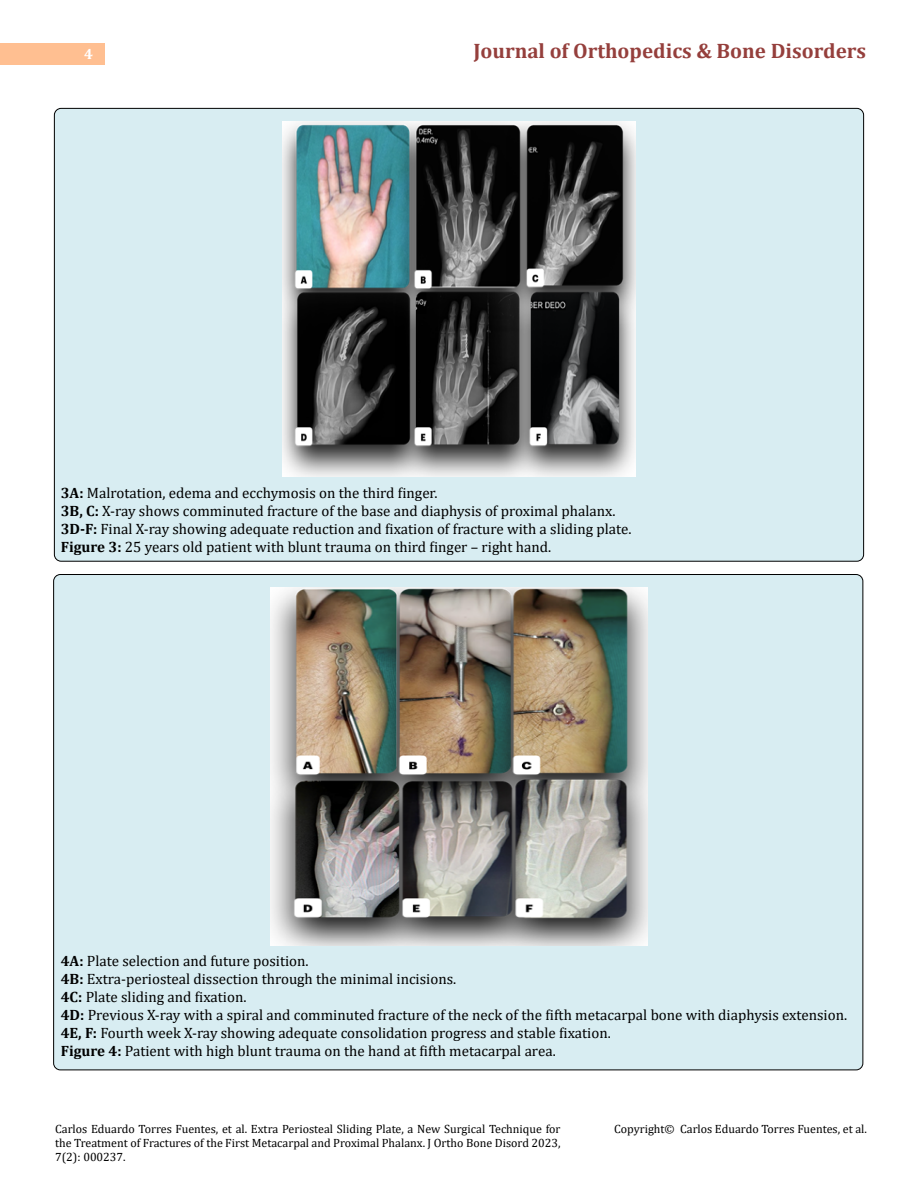
<style>
.page{position:relative;width:918px;height:1188px;background:#fff}
.page>*{position:absolute;margin:0;border:0;box-sizing:border-box;transform-origin:0 0}
.t1{font:700 21px "Cambria";color:#953f3c}
.t2{font:15px/18px "Cambria";color:#000}
.t3{font:700 15px "Cambria";color:#fff}
.t4{font:12px/14.4px "Cambria";color:#000;text-align:justify}
.s1{font-weight:700}
</style>
<div class="page">
<div style="left:0;top:43px;width:105px;height:21px;background:#ffbf91"></div>
<div style="left:54px;top:575px;width:809px;height:495px;background:#d8edf2;border-radius:7px"></div>
<div style="left:54px;top:108px;width:810px;height:453px;background:#d8edf2;border-radius:7px"></div>
<img style="left:282px;top:122px;width:354px;height:354px">
<img style="left:270px;top:588px;width:378px;height:357px">
<p class="t3" style="left:84px;top:44px;width:10px">4</p>
<h1 class="t1" style="left:473px;top:36px;width:394px">Journal of Orthopedics &amp; Bone Disorders</h1>
<p class="t2" style="left:61px;top:483px;width:572px"><span class="s1">3A:</span> Malrotation, edema and ecchymosis on the third finger.<br><span class="s1">3B, C:</span> X-ray shows comminuted fracture of the base and diaphysis of proximal phalanx.<br><span class="s1">3D-F:</span> Final X-ray showing adequate reduction and fixation of fracture with a sliding plate.<br><span class="s1">Figure 3:</span> 25 years old patient with blunt trauma on third finger – right hand.</p>
<p class="t2" style="left:61px;top:951px;width:788px"><span class="s1">4A:</span> Plate selection and future position.<br><span class="s1">4B:</span> Extra-periosteal dissection through the minimal incisions.<br><span class="s1">4C:</span> Plate sliding and fixation.<br><span class="s1">4D:</span> Previous X-ray with a spiral and comminuted fracture of the neck of the fifth metacarpal bone with diaphysis extension.<br><span class="s1">4E, F:</span> Fourth week X-ray showing adequate consolidation progress and stable fixation.<br><span class="s1">Figure 4:</span> Patient with high blunt trauma on the hand at fifth metacarpal area.</p>
<p class="t4" style="left:55px;top:1121px;width:507px">Carlos Eduardo Torres Fuentes, et al. Extra Periosteal Sliding Plate, a New Surgical Technique for the Treatment of Fractures of the First Metacarpal and Proximal Phalanx. J Ortho Bone Disord 2023, 7(2): 000237.</p>
<p class="t4" style="left:614px;top:1121px;width:254px">Copyright© Carlos Eduardo Torres Fuentes, et al.</p>
</div>
